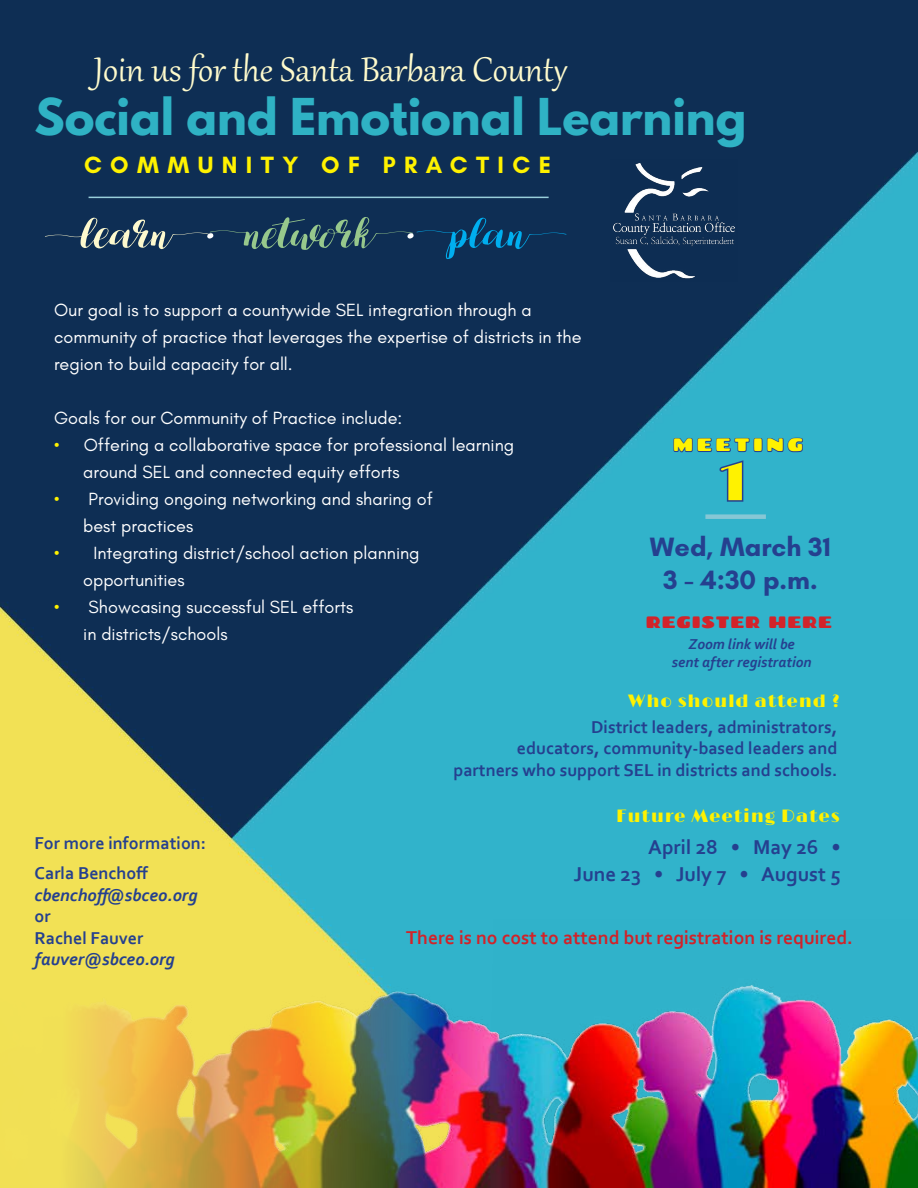
<style>
.page{position:relative;width:918px;height:1188px;background:#fff}
.page>*{position:absolute;margin:0;border:0;box-sizing:border-box;transform-origin:0 0}
.t1{font:54px "Lauren";color:#97c88c}
.t2{font:54px "Limelight";color:#fff200}
.t3{font:700 45px "League Spartan";color:#2fb2c4}
.t4{font:42px "Gabriola";color:#fffbcc}
.t5{font:700 27px "Glacial Indifference";color:#25408f}
.t6{font:700 24px "Glacial Indifference";letter-spacing:.35em;color:#fff200}
.t7{font:700 21px "Corbel";color:#25408f}
.t8{font:700 19.5px "Corbel";color:#d2232a}
.t9{font:18px "Glacial Indifference";color:#fff}
.t10{font:700 18px/21.6px "Corbel";color:#25408f;text-align:right}
.t11{font:italic 700 18px/21.6px "Corbel";color:#25408f}
.t12{font:18px "Limelight";letter-spacing:.05em;color:#fff200}
.t13{font:18px "Chango";letter-spacing:.2em;color:#fff200}
.t14{font:16.5px "Chango";letter-spacing:.05em;color:#d2232a}
.t15{font:italic 700 15px "Corbel";color:#25408f}
.s1{color:#fdf9ce}
.s2{color:#fff}
.s3{color:#00aeef}
.s4{color:#fff200}
.s5{font-style:normal}
</style>
<div class="page">
<img style="left:0;top:0;width:918px;height:920px">
<hr style="left:89px;top:197px;width:460px;height:1px;background:#98ceda">
<div style="left:705px;top:514px;width:61px;height:5px;background:#86c7d5"></div>
<img style="left:611px;top:160px;width:126px;height:121px">
<img style="left:0;top:920px;width:918px;height:268px">
<h1 class="t4" style="left:94px;top:41px;width:474px">Join us for the Santa Barbara County</h1>
<h1 class="t3" style="left:35px;top:81px;width:713px">Social and Emotional Learning</h1>
<h1 class="t6" style="left:84px;top:150px;width:468px">COMMUNITY OF PRACTICE</h1>
<h1 class="t1" style="left:86px;top:205px;width:488px"><span class="s1">learn</span><span class="s2">•</span> network<span class="s2">•</span> <span class="s3">plan</span></h1>
<p class="t9" style="left:54px;top:300px;width:479px">Our goal is to support a countywide SEL integration through a</p>
<p class="t9" style="left:54px;top:327px;width:529px">community of practice that leverages the expertise of districts in the</p>
<p class="t9" style="left:54px;top:354px;width:240px">region to build capacity for all.</p>
<p class="t9" style="left:54px;top:408px;width:350px">Goals for our Community of Practice include:</p>
<p class="t9" style="left:54px;top:435px;width:462px"><span class="s4">•</span> Offering a collaborative space for professional learning</p>
<p class="t13" style="left:673px;top:433px;width:132px">MEETING</p>
<p class="t9" style="left:83px;top:462px;width:318px">around SEL and connected equity efforts</p>
<p class="t9" style="left:54px;top:489px;width:380px"><span class="s4">•</span> Providing ongoing networking and sharing of</p>
<p class="t2" style="left:721px;top:449px;width:27px">1</p>
<p class="t9" style="left:83px;top:516px;width:112px">best practices</p>
<p class="t9" style="left:54px;top:543px;width:367px"><span class="s4">•</span> Integrating district/school action planning</p>
<p class="t5" style="left:650px;top:530px;width:182px">Wed, March 31</p>
<p class="t9" style="left:83px;top:570px;width:103px">opportunities</p>
<p class="t5" style="left:663px;top:563px;width:156px">3 - 4:30 p.m.</p>
<p class="t9" style="left:54px;top:597px;width:301px"><span class="s4">•</span> Showcasing successful SEL efforts</p>
<p class="t14" style="left:646px;top:611px;width:188px">REGISTER HERE</p>
<p class="t9" style="left:83px;top:624px;width:146px">in districts/schools</p>
<p class="t15" style="left:689px;top:634px;width:108px">Zoom link will be</p>
<h5 class="t15" style="left:672px;top:652px;width:141px">sent after registration</h5>
<p class="t12" style="left:628px;top:690px;width:213px">Who should attend ?</p>
<p class="t10" style="left:453px;top:716px;width:386px">District leaders, administrators,<br>educators, community-based leaders and partners who support SEL in districts and schools.</p>
<p class="t12" style="left:616px;top:805px;width:225px">Future Meeting Dates</p>
<p class="t10" style="left:35px;top:832px;width:173px">For more information:</p>
<p class="t7" style="left:648px;top:834px;width:194px">April 28 • May 26 •</p>
<p class="t10" style="left:35px;top:862px;width:115px">Carla Benchoff</p>
<p class="t7" style="left:574px;top:861px;width:268px">June 23 • July 7 • August 5</p>
<p class="t11" style="left:35px;top:883px;width:165px">cbenchoff@sbceo.org</p>
<p class="t8" style="left:406px;top:926px;width:448px">There is no cost to attend but registration is required.</p>
<p class="t11" style="left:35px;top:905px;width:142px"><span class="s5">or<br>Rachel Fauver </span>fauver@sbceo.org</p>
</div>
